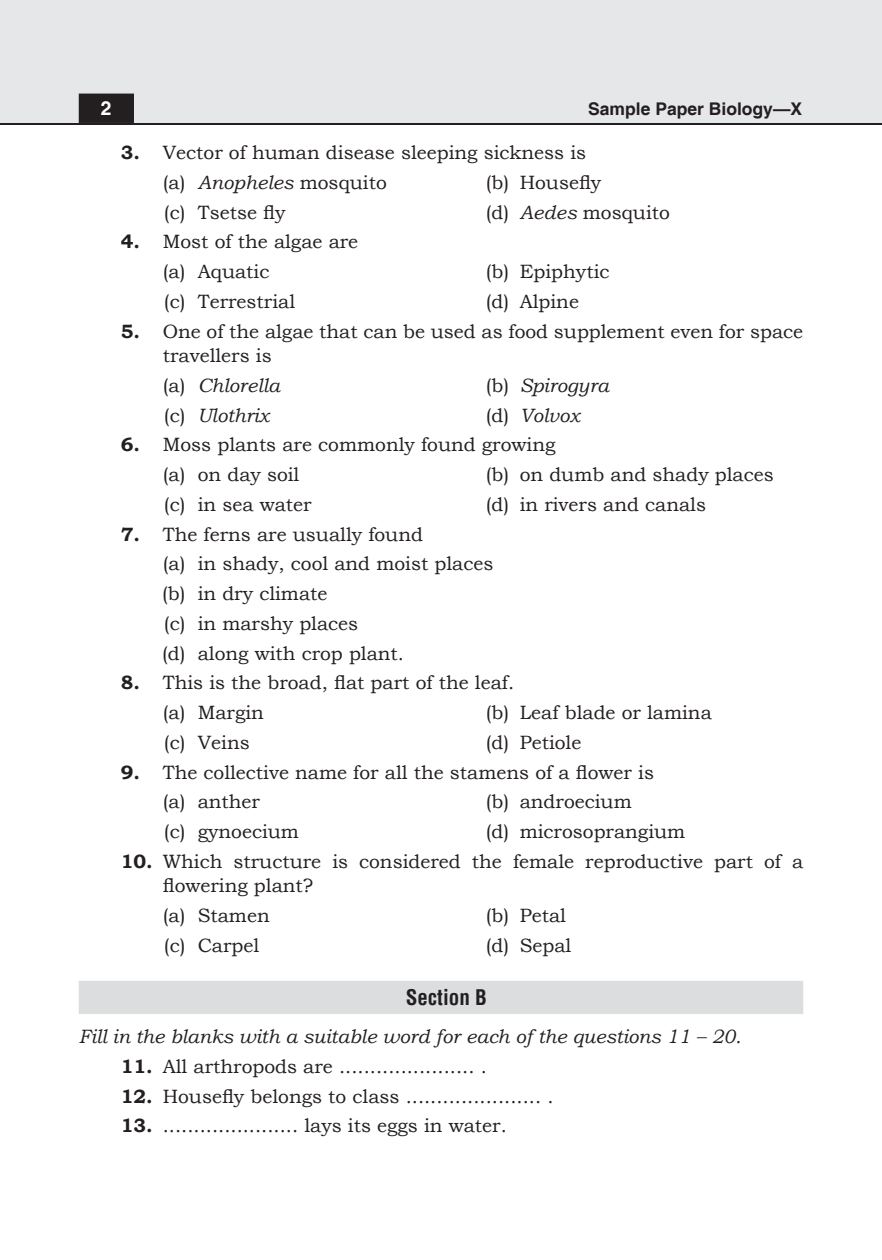
<style>
.page{position:relative;width:882px;height:1260px;background:#fff}
.page>*{position:absolute;margin:0;border:0;box-sizing:border-box;transform-origin:0 0}
.question_heading{font:700 condensed 21px "Helvetica";color:#231f20}
.exercise_indent_2_Co{font:19.25px/24.5px "Bookman Old Style";color:#231f20}
.body_text_without_sp{font:italic 19.25px "Bookman Old Style";color:#231f20}
.exercise_indent_2_Co-2{font:italic 19.25px "Bookman Old Style";color:#231f20}
.t1{font:700 19.25px "Helvetica";color:#fff}
.t2{font:700 17.5px "Helvetica";color:#231f20}
.s1{font-weight:700}
.s2{font-style:italic}
.s3{font-style:normal}
</style>
<div class="page">
<div style="left:0;top:0;width:882px;height:124px;background:#e6e7e9"></div>
<hr style="left:0;top:124px;width:882px;height:1px;background:#231f20">
<div style="left:80px;top:94px;width:53px;height:28px;background:#231f20"></div>
<div style="left:79px;top:94px;width:55px;height:29px;border:2px solid #231f20"></div>
<div style="left:79px;top:981px;width:724px;height:33px;background:#dcdddf"></div>
<p class="t1" style="left:101px;top:96px;width:12px">2</p>
<p class="t2" style="left:588px;top:98px;width:215px">Sample Paper Biology—X</p>
<p class="exercise_indent_2_Co" style="left:121px;top:140px;width:467px"><span class="s1">3.</span> Vector of human disease sleeping sickness is</p>
<p class="exercise_indent_2_Co" style="left:163px;top:170px;width:225px">(a) <span class="s2">Anopheles</span> mosquito</p>
<p class="exercise_indent_2_Co" style="left:486px;top:170px;width:117px">(b) Housefly</p>
<p class="exercise_indent_2_Co" style="left:164px;top:200px;width:123px">(c) Tsetse fly</p>
<p class="exercise_indent_2_Co" style="left:486px;top:200px;width:186px">(d) <span class="s2">Aedes</span> mosquito</p>
<p class="exercise_indent_2_Co" style="left:121px;top:230px;width:239px"><span class="s1">4.</span> Most of the algae are</p>
<p class="exercise_indent_2_Co" style="left:163px;top:259px;width:108px">(a) Aquatic</p>
<p class="exercise_indent_2_Co" style="left:486px;top:259px;width:125px">(b) Epiphytic</p>
<p class="exercise_indent_2_Co" style="left:164px;top:289px;width:133px">(c) Terrestrial</p>
<p class="exercise_indent_2_Co" style="left:486px;top:289px;width:95px">(d) Alpine</p>
<p class="exercise_indent_2_Co" style="left:163px;top:319px;width:642px;text-indent:-42px"><span class="s1">5.</span> One of the algae that can be used as food supplement even for space travellers is</p>
<p class="exercise_indent_2_Co-2" style="left:163px;top:372px;width:119px"><span class="s3">(a)</span> Chlorella</p>
<p class="exercise_indent_2_Co-2" style="left:486px;top:372px;width:125px"><span class="s3">(b)</span> Spirogyra</p>
<p class="exercise_indent_2_Co-2" style="left:164px;top:402px;width:107px"><span class="s3">(c)</span> Ulothrix</p>
<p class="exercise_indent_2_Co-2" style="left:486px;top:402px;width:96px"><span class="s3">(d)</span> Volvox</p>
<p class="exercise_indent_2_Co" style="left:121px;top:433px;width:436px"><span class="s1">6.</span> Moss plants are commonly found growing</p>
<p class="exercise_indent_2_Co" style="left:163px;top:462px;width:138px">(a) on day soil</p>
<p class="exercise_indent_2_Co" style="left:486px;top:462px;width:290px">(b) on dumb and shady places</p>
<p class="exercise_indent_2_Co" style="left:164px;top:492px;width:149px">(c) in sea water</p>
<p class="exercise_indent_2_Co" style="left:486px;top:492px;width:222px">(d) in rivers and canals</p>
<p class="exercise_indent_2_Co" style="left:121px;top:522px;width:304px"><span class="s1">7.</span> The ferns are usually found</p>
<p class="exercise_indent_2_Co" style="left:163px;top:552px;width:332px">(a) in shady, cool and moist places</p>
<p class="exercise_indent_2_Co" style="left:162px;top:581px;width:167px">(b) in dry climate</p>
<p class="exercise_indent_2_Co" style="left:164px;top:611px;width:196px">(c) in marshy places</p>
<p class="exercise_indent_2_Co" style="left:162px;top:641px;width:244px">(d) along with crop plant.</p>
<p class="exercise_indent_2_Co" style="left:121px;top:671px;width:395px"><span class="s1">8.</span> This is the broad, flat part of the leaf.</p>
<p class="exercise_indent_2_Co" style="left:163px;top:700px;width:103px">(a) Margin</p>
<p class="exercise_indent_2_Co" style="left:486px;top:700px;width:228px">(b) Leaf blade or lamina</p>
<p class="exercise_indent_2_Co" style="left:164px;top:730px;width:87px">(c) Veins</p>
<p class="exercise_indent_2_Co" style="left:486px;top:730px;width:97px">(d) Petiole</p>
<p class="exercise_indent_2_Co" style="left:121px;top:760px;width:535px"><span class="s1">9.</span> The collective name for all the stamens of a flower is</p>
<p class="exercise_indent_2_Co" style="left:163px;top:790px;width:99px">(a) anther</p>
<p class="exercise_indent_2_Co" style="left:486px;top:790px;width:148px">(b) androecium</p>
<p class="exercise_indent_2_Co" style="left:164px;top:819px;width:137px">(c) gynoecium</p>
<p class="exercise_indent_2_Co" style="left:486px;top:819px;width:201px">(d) microsoprangium</p>
<p class="exercise_indent_2_Co" style="left:163px;top:849px;width:642px;text-indent:-42px"><span class="s1">10.</span> Which structure is considered the female reproductive part of a flowering plant?</p>
<p class="exercise_indent_2_Co" style="left:163px;top:903px;width:108px">(a) Stamen</p>
<p class="exercise_indent_2_Co" style="left:486px;top:903px;width:82px">(b) Petal</p>
<p class="exercise_indent_2_Co" style="left:164px;top:933px;width:97px">(c) Carpel</p>
<p class="exercise_indent_2_Co" style="left:486px;top:933px;width:87px">(d) Sepal</p>
<p class="question_heading" style="left:406px;top:984px;width:83px">Section B</p>
<p class="body_text_without_sp" style="left:79px;top:1024px;width:664px">Fill in the blanks with a suitable word for each of the questions 11 – 20.</p>
<p class="exercise_indent_2_Co" style="left:121px;top:1054px;width:368px"><span class="s1">11.</span> All arthropods are ...................... .</p>
<p class="exercise_indent_2_Co" style="left:121px;top:1084px;width:434px"><span class="s1">12.</span> Housefly belongs to class ...................... .</p>
<p class="exercise_indent_2_Co" style="left:121px;top:1114px;width:388px"><span class="s1">13.</span> ...................... lays its eggs in water.</p>
</div>
